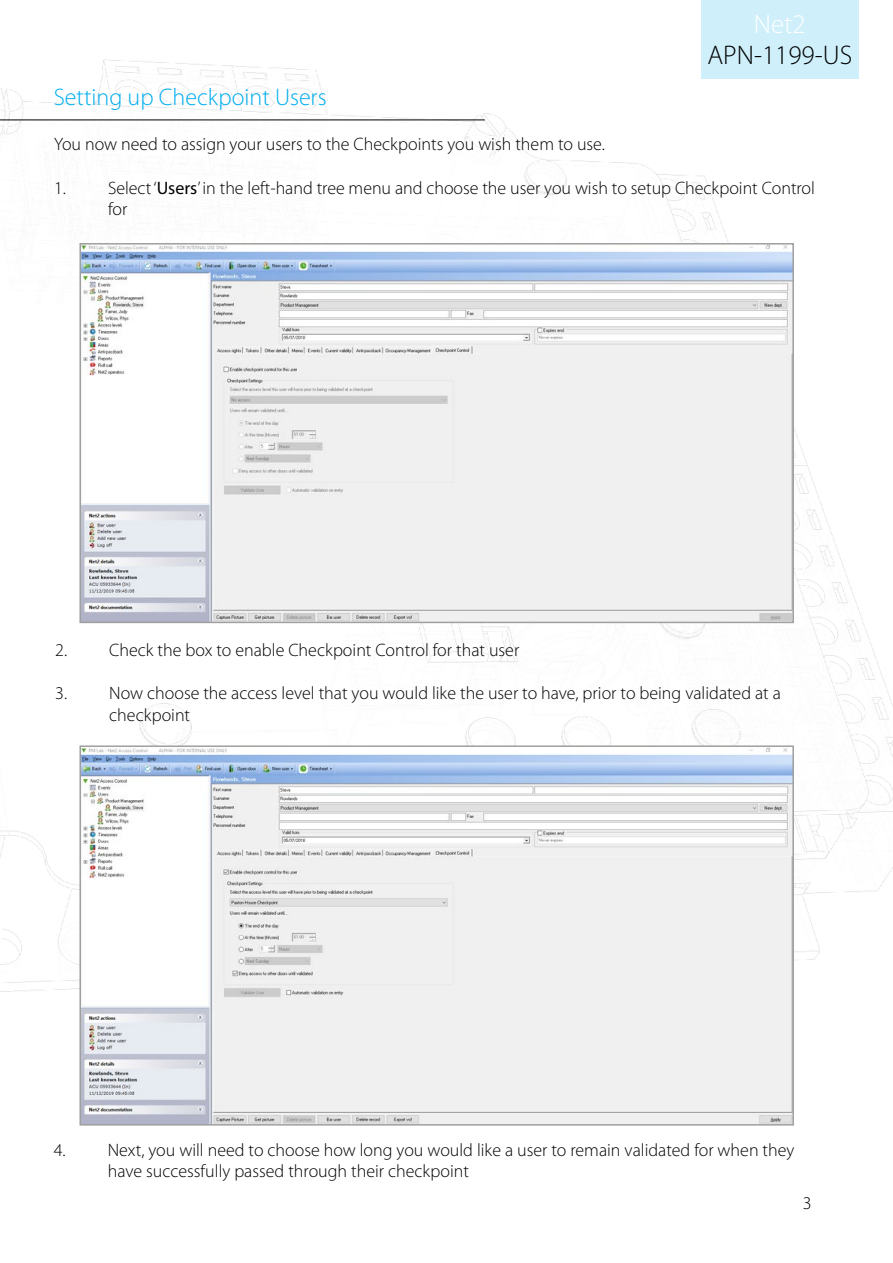
<style>
.page{position:relative;width:893px;height:1263px;background:#fff}
.page>*{position:absolute;margin:0;border:0;box-sizing:border-box;transform-origin:0 0}
.t1{font:300 27px "Myriad Pro";color:#000}
.t2{font:300 27px "Myriad Pro";color:#fff}
.t3{font:300 24px "Myriad Pro";color:#00aeef}
.t4{font:300 18px/21.6px "Myriad Pro";color:#000}
.s1{font-weight:400}
</style>
<div class="page">
<img style="left:0;top:0;width:893px;height:992px">
<div style="left:702px;top:0;width:157px;height:79px;background:#cfeffb"></div>
<hr style="left:0;top:120px;width:485px;height:1px;background:#000">
<img style="left:82px;top:246px;width:709px;height:374px">
<div style="left:79px;top:243px;width:715px;height:380px;border:2px solid #9f9f9f"></div>
<img style="left:82px;top:748px;width:709px;height:374px">
<div style="left:79px;top:745px;width:715px;height:380px;border:2px solid #9f9f9f"></div>
<h1 class="t2" style="left:754px;top:8px;width:53px">Net2</h1>
<h1 class="t1" style="left:707px;top:39px;width:146px">APN-1199-US</h1>
<h2 class="t3" style="left:54px;top:83px;width:274px">Setting up Checkpoint Users</h2>
<p class="t4" style="left:54px;top:133px;width:552px">You now need to assign your users to the Checkpoints you wish them to use.</p>
<p class="t4" style="left:108px;top:177px;width:708px;text-indent:-54px">1. Select ‘<span class="s1">Users</span>’ in the left-hand tree menu and choose the user you wish to setup Checkpoint Control for</p>
<p class="t4" style="left:55px;top:639px;width:466px">2. Check the box to enable Checkpoint Control for that user</p>
<p class="t4" style="left:109px;top:682px;width:673px;text-indent:-54px">3. Now choose the access level that you would like the user to have, prior to being validated at a checkpoint</p>
<p class="t4" style="left:108px;top:1139px;width:688px;text-indent:-54px">4. Next, you will need to choose how long you would like a user to remain validated for when they have successfully passed through their checkpoint</p>
<p class="t4" style="left:803px;top:1192px;width:10px">3</p>
</div>
